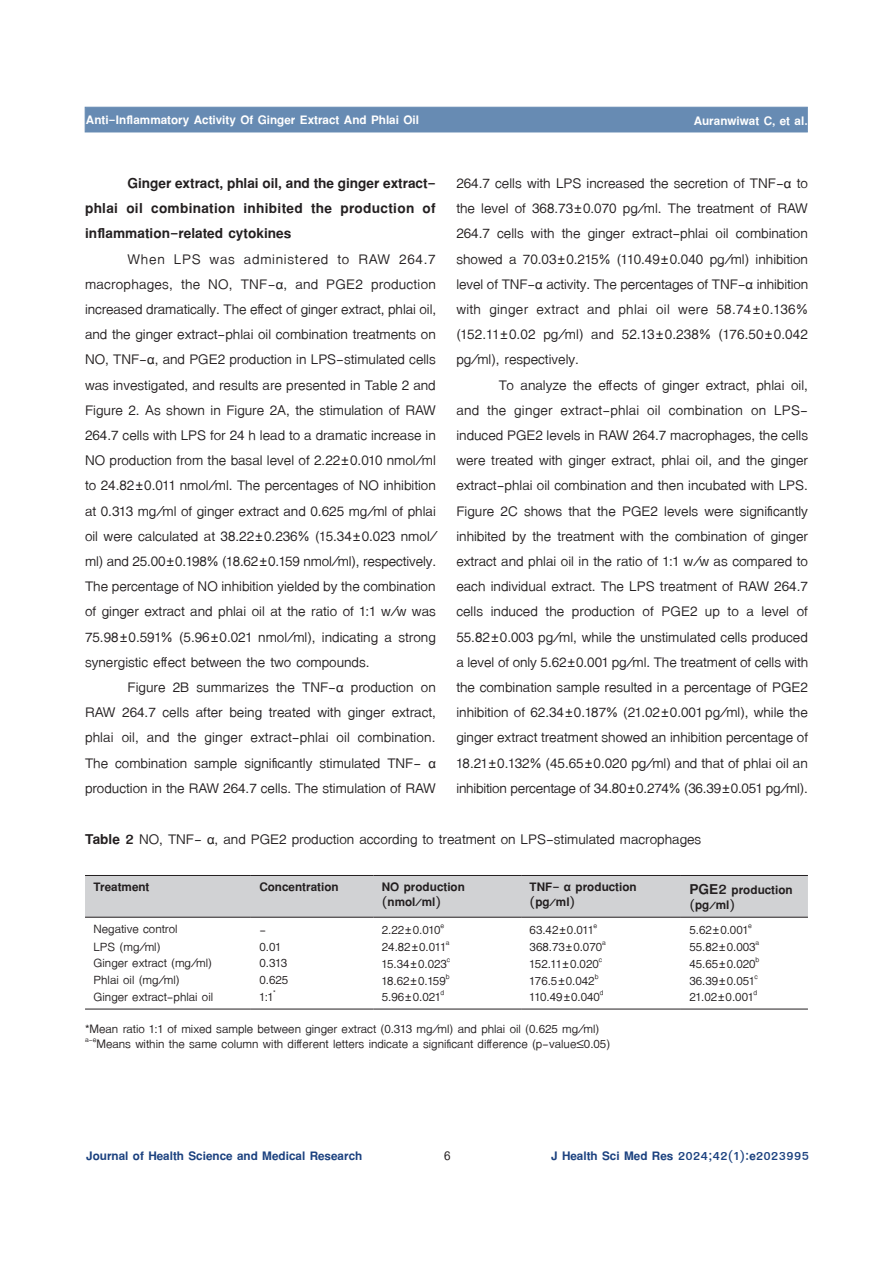
<style>
.page{position:relative;width:893px;height:1263px;background:#fff}
.page>*{position:absolute;margin:0;border:0;box-sizing:border-box;transform-origin:0 0}
.t1{font:21px/25.2px "TF Lanna";color:#231f20;text-align:justify}
.t2{font:700 21px/25.2px "TF Lanna";color:#231f20;text-align:justify}
.t3{font:18px/15px "TF Lanna";color:#231f20}
.t4{font:700 18px/15px "TF Lanna";color:#231f20}
.t5{font:700 18px "TF Lanna";color:#1b417f}
.t6{font:700 18px "TF Lanna";color:#fff}
.t7{font:700 18px "Cordia UPC";color:#231f20}
.s1{font-weight:700}
.s2{font-size:21px}
</style>
<div class="page">
<div style="left:85px;top:107px;width:723px;height:25px;background:#678bb3"></div>
<div style="left:85px;top:876px;width:723px;height:41px;background:#d1d2d4"></div>
<hr style="left:85px;top:1009px;width:166px;height:1px;background:#231f20">
<hr style="left:251px;top:1009px;width:122px;height:1px;background:#231f20">
<hr style="left:373px;top:1009px;width:148px;height:1px;background:#231f20">
<hr style="left:521px;top:1009px;width:160px;height:1px;background:#231f20">
<hr style="left:681px;top:1009px;width:127px;height:1px;background:#231f20">
<hr style="left:85px;top:875px;width:166px;height:1px;background:#231f20">
<hr style="left:251px;top:875px;width:122px;height:1px;background:#231f20">
<hr style="left:373px;top:875px;width:148px;height:1px;background:#231f20">
<hr style="left:521px;top:875px;width:160px;height:1px;background:#231f20">
<hr style="left:681px;top:875px;width:127px;height:1px;background:#231f20">
<hr style="left:85px;top:917px;width:166px;height:1px;background:#231f20">
<hr style="left:251px;top:917px;width:122px;height:1px;background:#231f20">
<hr style="left:373px;top:917px;width:148px;height:1px;background:#231f20">
<hr style="left:521px;top:917px;width:160px;height:1px;background:#231f20">
<hr style="left:681px;top:917px;width:127px;height:1px;background:#231f20">
<p class="t6" style="left:86px;top:109px;width:335px">Anti-Inflammatory Activity Of Ginger Extract And Phlai Oil</p>
<p class="t6" style="left:694px;top:109px;width:115px">Auranwiwat C, et al.</p>
<p class="t2" style="left:85px;top:170px;width:352px;text-indent:43px">Ginger extract, phlai oil, and the ginger extract&shy;phlai oil combination inhibited the production of inflammation-related cytokines</p>
<p class="t1" style="left:85px;top:246px;width:353px;text-indent:43px">When LPS was administered to RAW 264.7 macrophages, the NO, TNF-α, and PGE2 production increased dramatically. The effect of ginger extract, phlai oil, and the ginger extract-phlai oil combination treatments on NO, TNF-α, and PGE2 production in LPS-stimulated cells was investigated, and results are presented in Table 2 and Figure 2. As shown in Figure 2A, the stimulation of RAW 264.7 cells with LPS for 24 h lead to a dramatic increase in NO production from the basal level of 2.22±0.010 nmol/ml to 24.82±0.011 nmol/ml. The percentages of NO inhibition at 0.313 mg/ml of ginger extract and 0.625 mg/ml of phlai oil were calculated at 38.22±0.236% (15.34±0.023 nmol/ ml) and 25.00±0.198% (18.62±0.159 nmol/ml), respectively.<br>The percentage of NO inhibition yielded by the combination of ginger extract and phlai oil at the ratio of 1:1 w/w was 75.98±0.591% (5.96±0.021 nmol/ml), indicating a strong synergistic effect between the two compounds.</p>
<p class="t1" style="left:85px;top:675px;width:352px;text-indent:43px">Figure 2B summarizes the TNF-α production on RAW 264.7 cells after being treated with ginger extract, phlai oil, and the ginger extract-phlai oil combination.<br>The combination sample significantly stimulated TNF- α production in the RAW 264.7 cells. The stimulation of RAW</p>
<p class="t1" style="left:456px;top:171px;width:353px">264.7 cells with LPS increased the secretion of TNF-α to the level of 368.73±0.070 pg/ml. The treatment of RAW 264.7 cells with the ginger extract-phlai oil combination showed a 70.03±0.215% (110.49±0.040 pg/ml) inhibition level of TNF-α activity. The percentages of TNF-α inhibition with ginger extract and phlai oil were 58.74±0.136% (152.11±0.02 pg/ml) and 52.13±0.238% (176.50±0.042 pg/ml), respectively.</p>
<p class="t1" style="left:456px;top:372px;width:353px;text-indent:43px">To analyze the effects of ginger extract, phlai oil, and the ginger extract-phlai oil combination on LPS&shy;induced PGE2 levels in RAW 264.7 macrophages, the cells were treated with ginger extract, phlai oil, and the ginger extract-phlai oil combination and then incubated with LPS.<br>Figure 2C shows that the PGE2 levels were significantly inhibited by the treatment with the combination of ginger extract and phlai oil in the ratio of 1:1 w/w as compared to each individual extract. The LPS treatment of RAW 264.7 cells induced the production of PGE2 up to a level of 55.82±0.003 pg/ml, while the unstimulated cells produced a level of only 5.62±0.001 pg/ml. The treatment of cells with the combination sample resulted in a percentage of PGE2 inhibition of 62.34±0.187% (21.02±0.001pg/ml), while the ginger extract treatment showed an inhibition percentage of 18.21±0.132% (45.65±0.020 pg/ml) and that of phlai oil an inhibition percentage of 34.80±0.274% (36.39±0.051 pg/ml).</p>
<p class="t1" style="left:85px;top:827px;width:618px"><span class="s1">Table 2</span> NO, TNF- α, and PGE2 production according to treatment on LPS-stimulated macrophages</p>
<p class="t4" style="left:94px;top:879px;width:57px">Treatment</p>
<p class="t4" style="left:259px;top:879px;width:81px">Concentration</p>
<p class="t4" style="left:382px;top:879px;width:85px">NO production (nmol/ml)</p>
<p class="t4" style="left:530px;top:879px;width:109px">TNF- α production (pg/ml)</p>
<p class="t4" style="left:689px;top:882px;width:105px"><span class="s2">PGE2</span> production (pg/ml)</p>
<p class="t3" style="left:94px;top:921px;width:86px">Negative control</p>
<p class="t3" style="left:259px;top:922px;width:8px">-</p>
<p class="t3" style="left:382px;top:923px;width:64px">2.22±0.010<sup>e</sup></p>
<p class="t3" style="left:530px;top:923px;width:69px">63.42±0.011<sup>e</sup></p>
<p class="t3" style="left:689px;top:923px;width:64px">5.62±0.001<sup>e</sup></p>
<p class="t3" style="left:94px;top:940px;width:68px">LPS (mg/ml)</p>
<p class="t3" style="left:259px;top:940px;width:23px">0.01</p>
<p class="t3" style="left:382px;top:940px;width:69px">24.82±0.011<sup>a</sup></p>
<p class="t3" style="left:530px;top:940px;width:78px">368.73±0.070<sup>a</sup></p>
<p class="t3" style="left:689px;top:940px;width:71px">55.82±0.003<sup>a</sup></p>
<p class="t3" style="left:94px;top:956px;width:120px">Ginger extract (mg/ml)</p>
<p class="t3" style="left:259px;top:956px;width:29px">0.313</p>
<p class="t3" style="left:382px;top:957px;width:70px">15.34±0.023<sup>c</sup></p>
<p class="t3" style="left:530px;top:957px;width:74px">152.11±0.020<sup>c</sup></p>
<p class="t3" style="left:689px;top:957px;width:71px">45.65±0.020<sup>b</sup></p>
<p class="t3" style="left:94px;top:973px;width:88px">Phlai oil (mg/ml)</p>
<p class="t3" style="left:259px;top:973px;width:30px">0.625</p>
<p class="t3" style="left:382px;top:974px;width:69px">18.62±0.159<sup>b</sup></p>
<p class="t3" style="left:530px;top:974px;width:70px">176.5±0.042<sup>b</sup></p>
<p class="t3" style="left:689px;top:974px;width:70px">36.39±0.051<sup>c</sup></p>
<p class="t3" style="left:94px;top:989px;width:121px">Ginger extract-phlai oil</p>
<p class="t3" style="left:259px;top:989px;width:18px">1:1<sup>*</sup></p>
<p class="t3" style="left:382px;top:989px;width:64px">5.96±0.021<sup>d</sup></p>
<p class="t3" style="left:530px;top:989px;width:76px">110.49±0.040<sup>d</sup></p>
<p class="t3" style="left:689px;top:989px;width:69px">21.02±0.001<sup>d</sup></p>
<p class="t3" style="left:85px;top:1022px;width:527px">*Mean ratio 1:1 of mixed sample between ginger extract (0.313 mg/ml) and phlai oil (0.625 mg/ml) <sup>a-e</sup>Means within the same column with different letters indicate a significant difference (p-value≤0.05)</p>
<p class="t5" style="left:86px;top:1145px;width:277px">Journal of Health Science and Medical Research</p>
<p class="t7" style="left:444px;top:1145px;width:8px">6</p>
<p class="t5" style="left:551px;top:1145px;width:260px">J Health Sci Med Res 2024;42(1):e2023995</p>
</div>
